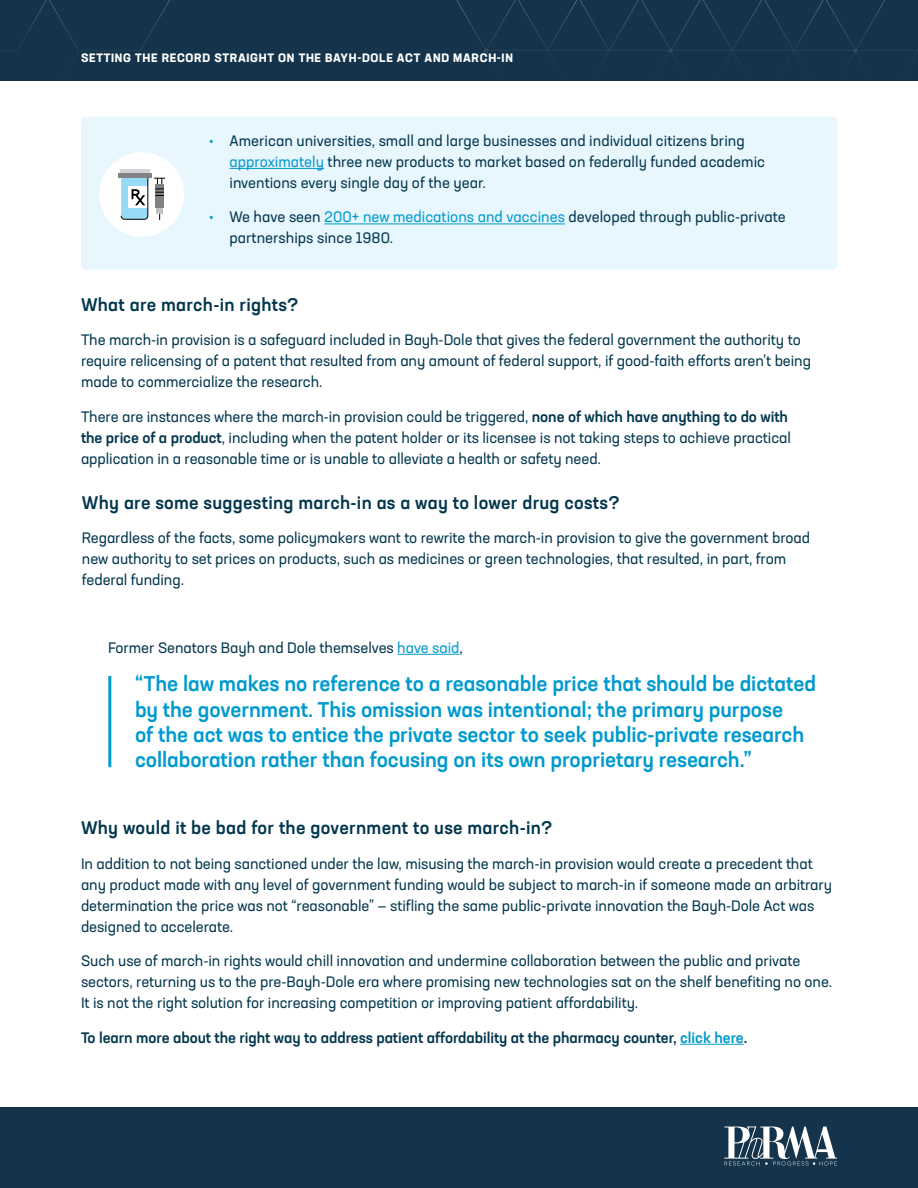
<style>
.page{position:relative;width:918px;height:1188px;background:#fff}
.page>*{position:absolute;margin:0;border:0;box-sizing:border-box;transform-origin:0 0}
.t1{font:500 21px/25.2px "Neusa Next Std";letter-spacing:-.005em;color:#009ace}
.t2{font:500 18px "Neusa Next Std";letter-spacing:.015em;color:#02364d}
.t3{font:15px/21px "Neusa Next Std";letter-spacing:-.005em;color:#02364d}
.t4{font:500 15px "Neusa Next Std";letter-spacing:-.005em;color:#02364d}
.t5{font:700 12px "Neusa Next Std";letter-spacing:.06em;color:#fff}
.s1{color:#009ace}
.s2{font-weight:500}
</style>
<div class="page">
<div style="left:0;top:1107px;width:918px;height:81px;background:#15344b"></div>
<svg style="left:724px;top:1126px;width:113px;height:40px"></svg>
<hr style="left:397px;top:654px;width:63px;height:1px;background:#009ace">
<hr style="left:108px;top:676px;width:3px;height:91px;background:#009ace">
<hr style="left:680px;top:1044px;width:64px;height:1px;background:#009ace">
<div style="left:81px;top:117px;width:756px;height:152px;background:#e8f6fd;border-radius:5px"></div>
<div style="left:99px;top:152px;width:85px;height:85px;background:#fff;border-radius:50%"></div>
<hr style="left:120px;top:169px;width:29px;height:4px;background:#d1d3d4">
<div style="left:118px;top:173px;width:33px;height:5px;background:#808285"></div>
<svg style="left:120px;top:177px;width:45px;height:43px"></svg>
<hr style="left:230px;top:168px;width:94px;height:1px;background:#009ace">
<hr style="left:324px;top:224px;width:241px;height:1px;background:#009ace">
<div style="left:0;top:0;width:918px;height:81px;background:#15344b"></div>
<p class="t5" style="left:81px;top:50px;width:433px">SETTING THE RECORD STRAIGHT ON THE BAYH-DOLE ACT AND MARCH-IN</p>
<p class="t3" style="left:230px;top:130px;width:537px;text-indent:-20px"><span class="s1">•</span> American universities, small and large businesses and individual citizens bring <span class="s1">approximately</span> three new products to market based on federally funded academic inventions every single day of the year.</p>
<p class="t3" style="left:230px;top:206px;width:558px;text-indent:-20px"><span class="s1">•</span> We have seen <span class="s1">200+ new medications and vaccines</span> developed through public-private partnerships since 1980.</p>
<p class="t2" style="left:81px;top:293px;width:219px">What are march-in rights?</p>
<p class="t3" style="left:81px;top:329px;width:732px">The march-in provision is a safeguard included in Bayh-Dole that gives the federal government the authority to require relicensing of a patent that resulted from any amount of federal support, if good-faith efforts aren’t being made to commercialize the research.</p>
<p class="t3" style="left:81px;top:406px;width:712px">There are instances where the march-in provision could be triggered, <span class="s2">none of which have anything to do with the price of a product</span>, including when the patent holder or its licensee is not taking steps to achieve practical application in a reasonable time or is unable to alleviate a health or safety need.</p>
<p class="t2" style="left:82px;top:491px;width:539px">Why are some suggesting march-in as a way to lower drug costs?</p>
<p class="t3" style="left:82px;top:527px;width:730px">Regardless of the facts, some policymakers want to rewrite the march-in provision to give the government broad new authority to set prices on products, such as medicines or green technologies, that resulted, in part, from federal funding.</p>
<p class="t3" style="left:108px;top:637px;width:356px">Former Senators Bayh and Dole themselves <span class="s1">have said</span>,</p>
<p class="t1" style="left:135px;top:671px;width:683px">“The law makes no reference to a reasonable price that should be dictated by the government. This omission was intentional; the primary purpose<br>of the act was to entice the private sector to seek public-private research collaboration rather than focusing on its own proprietary research.”</p>
<p class="t2" style="left:81px;top:816px;width:473px">Why would it be bad for the government to use march-in?</p>
<p class="t3" style="left:81px;top:853px;width:752px">In addition to not being sanctioned under the law, misusing the march-in provision would create a precedent that any product made with any level of government funding would be subject to march-in if someone made an arbitrary determination the price was not “reasonable” — stifling the same public-private innovation the Bayh-Dole Act was designed to accelerate.</p>
<p class="t3" style="left:81px;top:950px;width:753px">Such use of march-in rights would chill innovation and undermine collaboration between the public and private sectors, returning us to the pre-Bayh-Dole era where promising new technologies sat on the shelf benefiting no one.<br>It is not the right solution for increasing competition or improving patient affordability.</p>
<p class="t4" style="left:81px;top:1028px;width:668px">To learn more about the right way to address patient affordability at the pharmacy counter, <span class="s1">click here</span>.</p>
</div>
